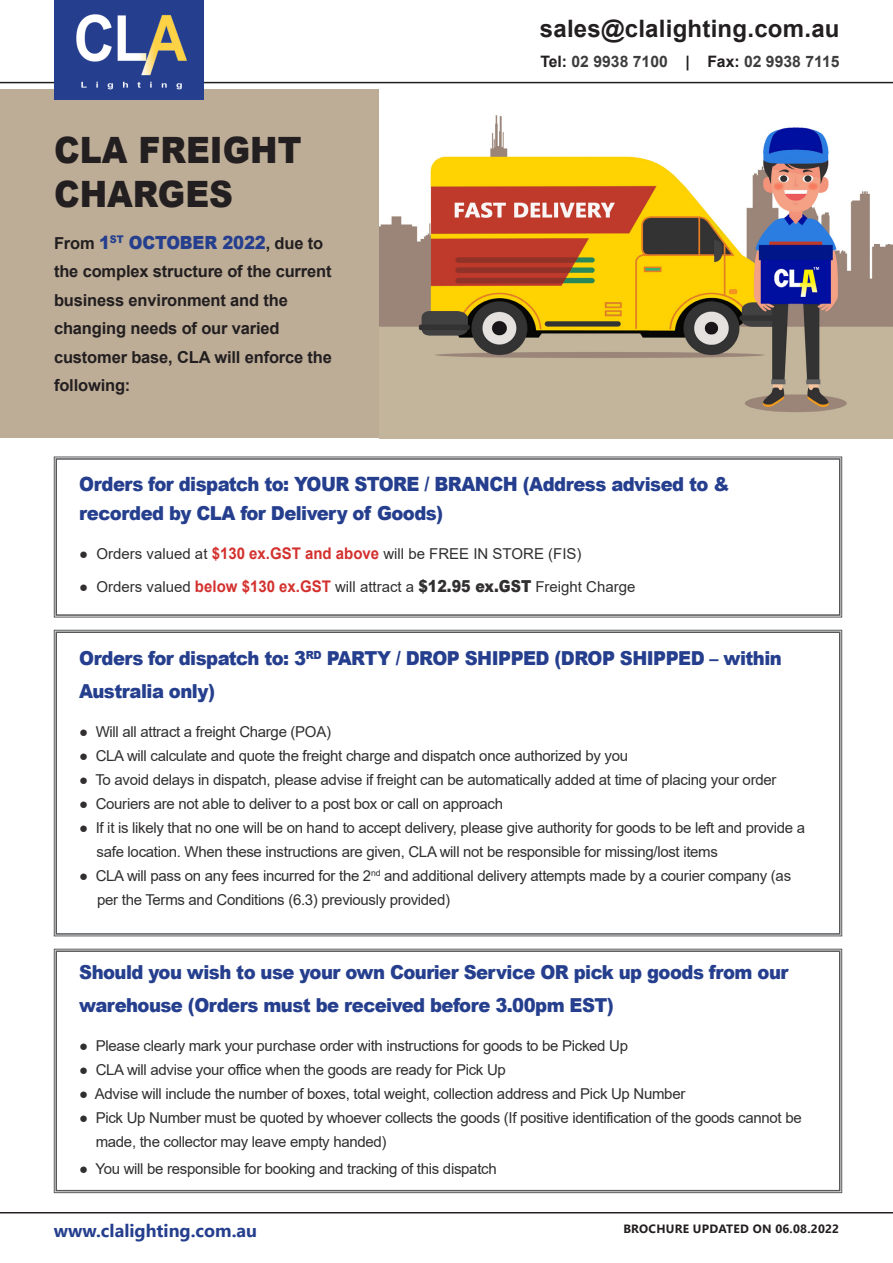
<style>
.page{position:relative;width:893px;height:1263px;background:#fff}
.page>*{position:absolute;margin:0;border:0;box-sizing:border-box;transform-origin:0 0}
.t1{font:900 36.3px/43.5px "Arial";color:#231f20;scale:.91 1}
.t2{font:700 24px "Arial";letter-spacing:.01em;color:#231f20}
.t3{font:900 19.65px "Arial";letter-spacing:-.03em;color:#253f8e;scale:.92 1}
.t4{font:900 19.2px/33px "Arial";letter-spacing:-.03em;color:#253f8e;scale:.93 1}
.t5{font:900 18.15px "Arial";letter-spacing:-.01em;color:#253f8e;scale:.91 1}
.t6{font:700 18px "Segoe UI";color:#253f8e}
.t7{font:700 16.5px/28.5px "Arial";letter-spacing:-.01em;color:#231f20}
.t8{font:700 15.75px "Arial";color:#3e3e3f}
.t9{font:15px "Arial";letter-spacing:-.02em;color:#312f30}
.t10{font:15px "Arial";color:#312f30}
.t11{font:700 12px "Segoe UI";letter-spacing:.02em;color:#231f20}
.s1{font-weight:700;font-size:16.5px;color:#231f20}
.s2{color:#231f20}
.s3{font-size:19.2px}
.s4{font-weight:700;font-size:16.05px;color:#d3312e}
.s5{font-weight:900;font-size:16.5px}
</style>
<div class="page">
<div style="left:0;top:90px;width:388px;height:348px;background:#bdad97"></div>
<img style="left:380px;top:90px;width:513px;height:348px">
<hr style="left:0;top:82px;width:893px;height:1px;background:#231f20">
<div style="left:55px;top:0;width:149px;height:99px;background:#253f8e"></div>
<img style="left:76px;top:14px;width:111px;height:76px">
<hr style="left:0;top:1212px;width:893px;height:1px;background:#231f20">
<svg style="left:54px;top:456px;width:788px;height:161px"></svg>
<div style="left:56px;top:458px;width:784px;height:158px;border:2px solid #57585a"></div>
<svg style="left:54px;top:630px;width:788px;height:306px"></svg>
<div style="left:56px;top:631px;width:784px;height:304px;border:2px solid #57585a"></div>
<svg style="left:54px;top:949px;width:788px;height:244px"></svg>
<div style="left:56px;top:950px;width:784px;height:241px;border:2px solid #57585a"></div>
<p class="t1" style="left:54px;top:127px;width:273px">CLA FREIGHT<br>CHARGES</p>
<p class="t5" style="left:54px;top:229px;width:297px"><span class="s1">From</span> 1<sup>ST</sup> OCTOBER 2022<span class="s1">, due to</span></p>
<p class="t7" style="left:54px;top:257px;width:279px">the complex structure of the current</p>
<p class="t7" style="left:54px;top:286px;width:235px">business environment and the</p>
<p class="t7" style="left:54px;top:314px;width:227px">changing needs of our varied</p>
<p class="t7" style="left:54px;top:343px;width:280px">customer base, CLA will enforce the following:</p>
<p class="t2" style="left:540px;top:12px;width:301px">sales@clalighting.com.au</p>
<p class="t8" style="left:540px;top:50px;width:301px"><span class="s2">Tel:</span> 02 9938 7100 <span class="s2">| Fax:</span> 02 9938 7115</p>
<p class="t3" style="left:79px;top:470px;width:708px">Orders for dispatch to: YOUR STORE / BRANCH <span class="s3">(Address advised to &amp;</span></p>
<p class="t4" style="left:79px;top:496px;width:393px">recorded by CLA for Delivery of Goods)</p>
<p class="t10" style="left:79px;top:543px;width:504px">● Orders valued at <span class="s4">$130 ex.GST and above</span> will be FREE IN STORE (FIS)</p>
<p class="t10" style="left:79px;top:576px;width:558px">● Orders valued <span class="s4">below $130 ex.GST</span> will attract a <span class="s5">$12.95 ex.GST</span> Freight Charge</p>
<p class="t4" style="left:79px;top:641px;width:757px">Orders for dispatch to: 3<sup>RD</sup> PARTY / DROP SHIPPED (DROP SHIPPED – within<br>Australia only)</p>
<p class="t9" style="left:79px;top:722px;width:253px">● Will all attract a freight Charge (POA)</p>
<p class="t9" style="left:79px;top:746px;width:550px">● CLA will calculate and quote the freight charge and dispatch once authorized by you</p>
<p class="t9" style="left:79px;top:770px;width:699px">● To avoid delays in dispatch, please advise if freight can be automatically added at time of placing your order</p>
<p class="t9" style="left:79px;top:794px;width:425px">● Couriers are not able to deliver to a post box or call on approach</p>
<p class="t9" style="left:79px;top:818px;width:727px">● If it is likely that no one will be on hand to accept delivery, please give authority for goods to be left and provide a</p>
<p class="t9" style="left:97px;top:842px;width:623px">safe location. When these instructions are given, CLA will not be responsible for missing/lost items</p>
<p class="t9" style="left:79px;top:866px;width:713px">● CLA will pass on any fees incurred for the 2<sup>nd</sup> and additional delivery attempts made by a courier company (as</p>
<p class="t9" style="left:97px;top:890px;width:354px">per the Terms and Conditions (6.3) previously provided)</p>
<p class="t4" style="left:79px;top:955px;width:764px">Should you wish to use your own Courier Service OR pick up goods from our warehouse (Orders must be received before 3.00pm EST)</p>
<p class="t9" style="left:79px;top:1035px;width:550px">● Please clearly mark your purchase order with instructions for goods to be Picked Up</p>
<p class="t9" style="left:79px;top:1059px;width:428px">● CLA will advise your office when the goods are ready for Pick Up</p>
<p class="t9" style="left:79px;top:1083px;width:608px">● Advise will include the number of boxes, total weight, collection address and Pick Up Number</p>
<p class="t9" style="left:79px;top:1107px;width:724px">● Pick Up Number must be quoted by whoever collects the goods (If positive identification of the goods cannot be</p>
<p class="t9" style="left:96px;top:1131px;width:292px">made, the collector may leave empty handed)</p>
<p class="t9" style="left:79px;top:1158px;width:419px">● You will be responsible for booking and tracking of this dispatch</p>
<p class="t6" style="left:54px;top:1214px;width:205px">www.clalighting.com.au</p>
<p class="t11" style="left:623px;top:1217px;width:217px">BROCHURE UPDATED ON 06.08.2022</p>
</div>
